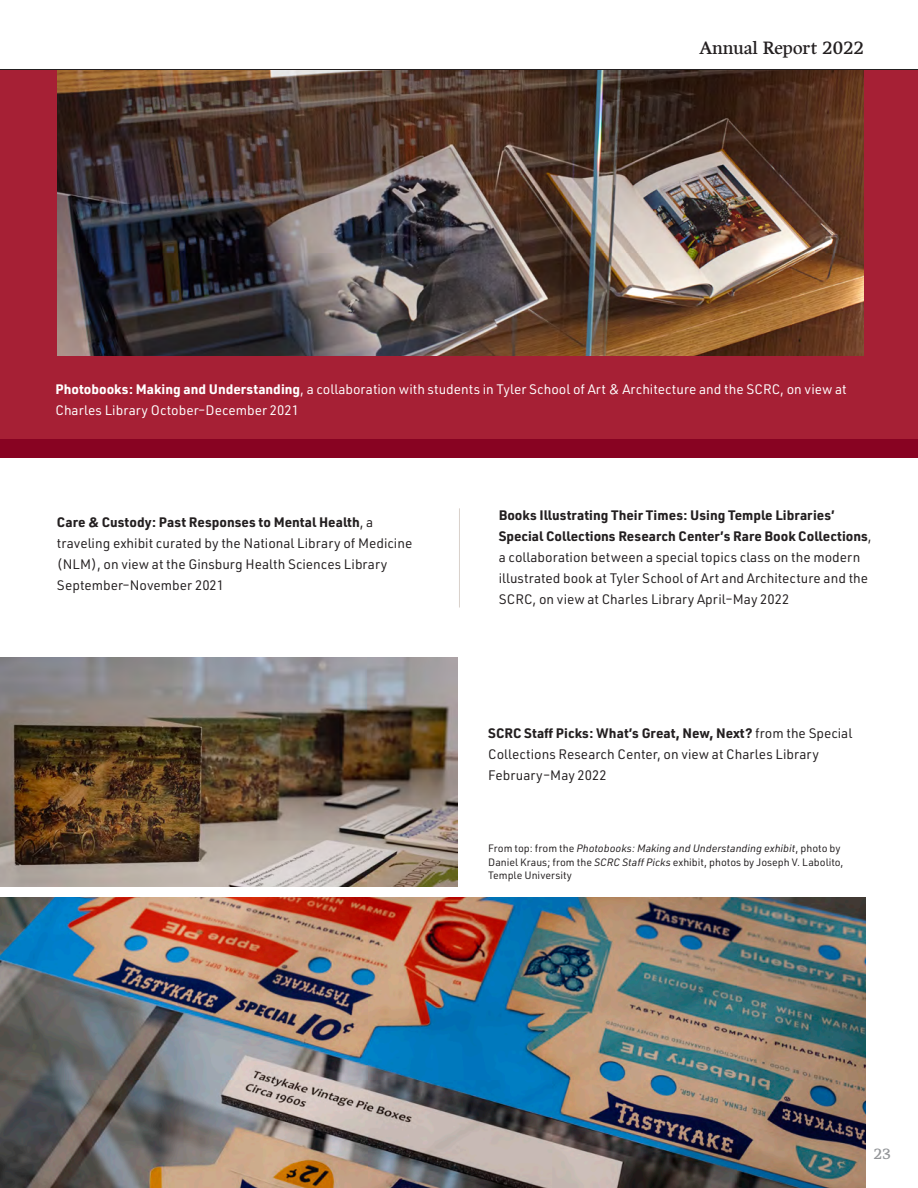
<style>
.page{position:relative;width:918px;height:1188px;background:#fff}
.page>*{position:absolute;margin:0;border:0;box-sizing:border-box;transform-origin:0 0}
.t1{font:18px "Harfang";color:#231f20}
.t2{font:15px "Harfang";color:#939598}
.t3{font:13.5px/21px "URWDIN";color:#231f20}
.t4{font:13.5px/21px "URWDIN";color:#fff}
.t5{font:10.5px/13.5px "URWDIN";color:#231f20}
.s1{font-weight:700}
.s2{font-style:italic}
</style>
<div class="page">
<hr style="left:0;top:69px;width:918px;height:1px;background:#231f20">
<div style="left:0;top:70px;width:918px;height:369px;background:#a62035"></div>
<hr style="left:459px;top:508px;width:1px;height:100px;background:#dad1cb">
<div style="left:0;top:439px;width:918px;height:18px;background:#880322"></div>
<img style="left:57px;top:70px;width:807px;height:285px">
<img style="left:0;top:658px;width:457px;height:228px">
<img style="left:0;top:897px;width:866px;height:291px">
<h1 class="t1" style="left:699px;top:37px;width:166px">Annual Report 2022</h1>
<p class="t4" style="left:56px;top:378px;width:793px"><span class="s1">Photobooks: Making and Understanding</span>, a collaboration with students in Tyler School of Art &amp; Architecture and the SCRC, on view at<br>Charles Library October–December 2021</p>
<p class="t3" style="left:57px;top:512px;width:357px"><span class="s1">Care &amp; Custody: Past Responses to Mental Health</span>, a traveling exhibit curated by the National Library of Medicine (NLM), on view at the Ginsburg Health Sciences Library September–November 2021</p>
<p class="t3" style="left:499px;top:505px;width:374px"><span class="s1">Books Illustrating Their Times: Using Temple Libraries’ Special Collections Research Center’s Rare Book Collections</span>, a collaboration between a special topics class on the modern illustrated book at Tyler School of Art and Architecture and the SCRC, on view at Charles Library April–May 2022</p>
<p class="t3" style="left:488px;top:723px;width:366px"><span class="s1">SCRC Staf Picks: What’s Great, New, Next?</span> from the Special<br>Collections Research Center, on view at Charles Library<br>February–May 2022</p>
<p class="t5" style="left:488px;top:842px;width:357px">From top: from the <span class="s2">Photobooks: Making and Understanding exhibit</span>, photo by<br>Daniel Kraus; from the <span class="s2">SCRC Staf Picks</span> exhibit, photos by Joseph V. Labolito,<br>Temple University</p>
<p class="t2" style="left:874px;top:1145px;width:19px">23</p>
</div>
